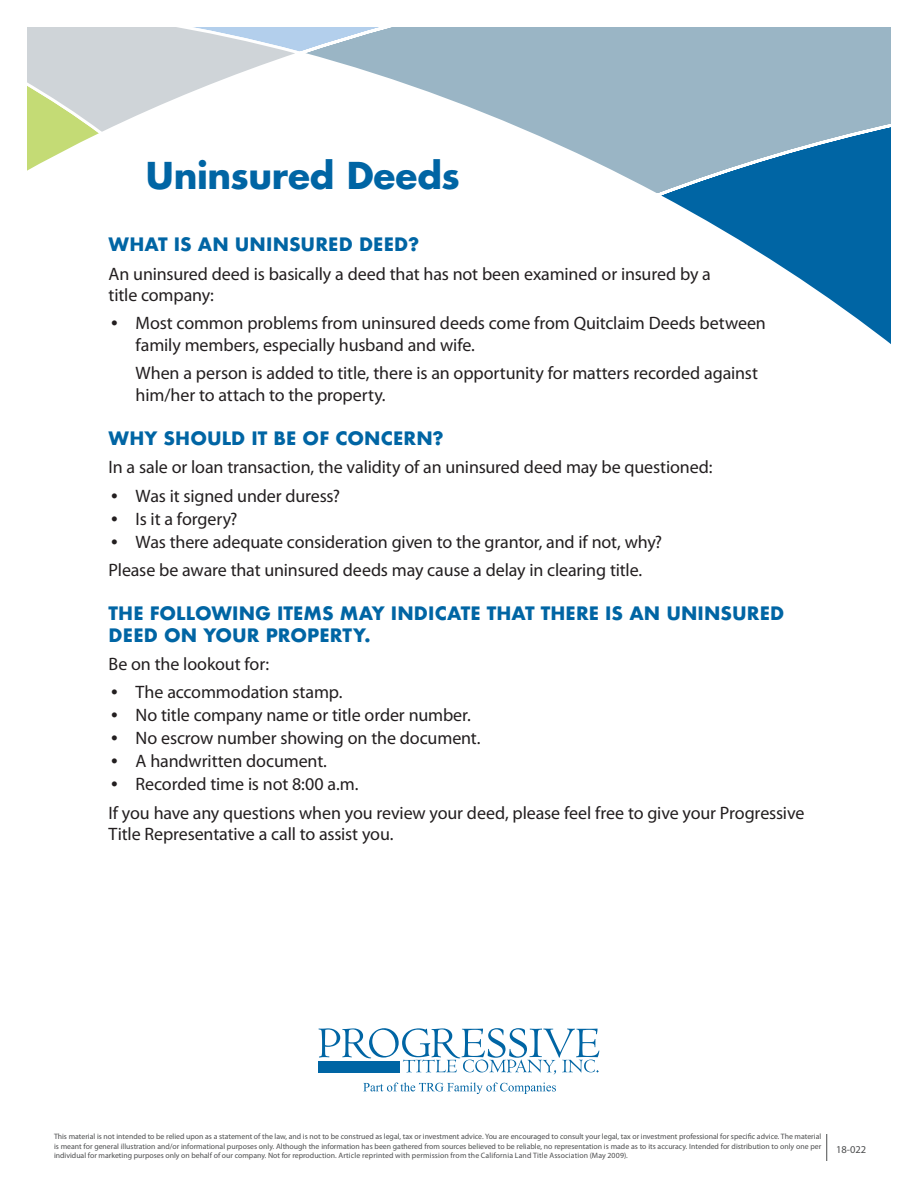
<style>
.page{position:relative;width:918px;height:1188px;background:#fff}
.page>*{position:absolute;margin:0;border:0;box-sizing:border-box;transform-origin:0 0}
.t1{font:700 36px "Futura Std";letter-spacing:-.01em;color:#0065a4}
.Questions_Para{font:18px/21.6px "Myriad Pro";letter-spacing:-.01em;color:#231f20}
.Sub_Head{font:700 18px/21.6px "Futura";letter-spacing:.005em;color:#0065a4}
.t2{font:10.5px "Myriad Pro";color:#4b4c4d}
.t3{font:7.8px/9.3px "Myriad Pro";letter-spacing:.02em;color:#4b4c4d;text-align:justify}
.s1{font-family:"Franklin Gothic URW";font-weight:500}
</style>
<div class="page">
<svg style="left:556px;top:27px;width:335px;height:317px"></svg>
<svg style="left:27px;top:27px;width:529px;height:144px"></svg>
<svg style="left:826px;top:1134px;width:1px;height:27px"></svg>
<svg style="left:319px;top:1028px;width:280px;height:46px"></svg>
<div style="left:319px;top:1061px;width:81px;height:12px;background:#0065a4"></div>
<svg style="left:363px;top:1083px;width:193px;height:11px"></svg>
<p class="t1" style="left:146px;top:151px;width:316px">Uninsured Deeds</p>
<p class="Sub_Head" style="left:109px;top:234px;width:312px">WHAT IS AN UNINSURED DEED?</p>
<p class="Questions_Para" style="left:109px;top:262px;width:604px">An uninsured deed is basically a deed that has not been examined or insured by a title company:</p>
<p class="Questions_Para" style="left:136px;top:312px;width:632px;text-indent:-27px"><span class="s1">•</span> Most common problems from uninsured deeds come from Quitclaim Deeds between family members, especially husband and wife.</p>
<p class="Questions_Para" style="left:136px;top:362px;width:624px">When a person is added to title, there is an opportunity for matters recorded against him/her to attach to the property.</p>
<p class="Sub_Head" style="left:109px;top:428px;width:337px">WHY SHOULD IT BE OF CONCERN?</p>
<p class="Questions_Para" style="left:109px;top:456px;width:605px">In a sale or loan transaction, the validity of an uninsured deed may be questioned:</p>
<p class="Questions_Para" style="left:109px;top:485px;width:233px"><span class="s1">•</span> Was it signed under duress?</p>
<p class="Questions_Para" style="left:109px;top:508px;width:130px"><span class="s1">•</span> Is it a forgery?</p>
<p class="Questions_Para" style="left:109px;top:531px;width:555px"><span class="s1">•</span> Was there adequate consideration given to the grantor, and if not, why?</p>
<p class="Questions_Para" style="left:109px;top:559px;width:535px">Please be aware that uninsured deeds may cause a delay in clearing title.</p>
<p class="Sub_Head" style="left:109px;top:603px;width:677px">THE FOLLOWING ITEMS MAY INDICATE THAT THERE IS AN UNINSURED<br>DEED ON YOUR PROPERTY.</p>
<p class="Questions_Para" style="left:109px;top:653px;width:162px">Be on the lookout for:</p>
<p class="Questions_Para" style="left:109px;top:681px;width:235px"><span class="s1">•</span> The accommodation stamp.</p>
<p class="Questions_Para" style="left:109px;top:704px;width:364px"><span class="s1">•</span> No title company name or title order number.</p>
<p class="Questions_Para" style="left:109px;top:727px;width:373px"><span class="s1">•</span> No escrow number showing on the document.</p>
<p class="Questions_Para" style="left:109px;top:750px;width:220px"><span class="s1">•</span> A handwritten document.</p>
<p class="Questions_Para" style="left:109px;top:773px;width:251px"><span class="s1">•</span> Recorded time is not 8:00 a.m.</p>
<p class="Questions_Para" style="left:109px;top:802px;width:697px">If you have any questions when you review your deed, please feel free to give your Progressive<br>Title Representative a call to assist you.</p>
<p class="t3" style="left:54px;top:1132px;width:769px">This material is not intended to be relied upon as a statement of the law, and is not to be construed as legal, tax or investment advice. You are encouraged to consult your legal, tax or investment professional for specific advice. The material is meant for general illustration and/or informational purposes only. Although the information has been gathered from sources believed to be reliable, no representation is made as to its accuracy. Intended for distribution to only one per individual for marketing purposes only on behalf of our company. Not for reproduction. Article reprinted with permission from the California Land Title Association (May 2009).</p>
<p class="t2" style="left:836px;top:1143px;width:32px">18-022</p>
</div>
